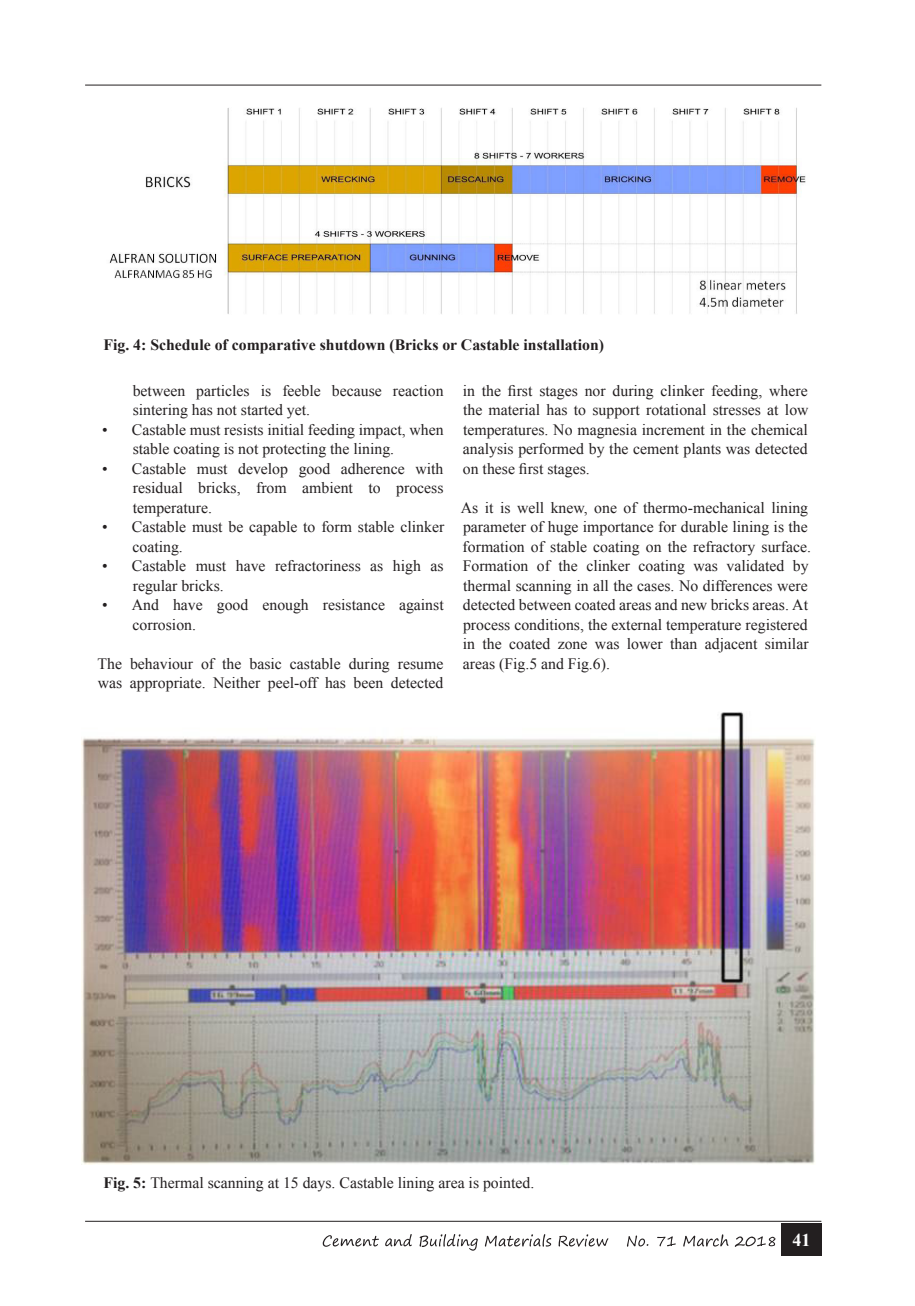
<style>
.page{position:relative;width:915px;height:1306px;background:#fff}
.page>*{position:absolute;margin:0;border:0;box-sizing:border-box;transform-origin:0 0}
.t1{font:700 18px "Times New Roman";color:#fff}
.t2{font:15.75px/19.5px "Times New Roman";color:#231f20}
.t3{font:700 15.75px "Times New Roman";color:#231f20}
.s1{font-weight:700}
</style>
<div class="page">
<hr style="left:85px;top:85px;width:736px;height:1px;background:#231f20">
<hr style="left:85px;top:1220px;width:736px;height:1px;background:#231f20">
<div style="left:781px;top:1223px;width:40px;height:32px;background:#231f20"></div>
<svg style="left:322px;top:1234px;width:453px;height:16px"></svg>
<img style="left:109px;top:108px;width:697px;height:206px">
<img style="left:81px;top:712px;width:734px;height:452px">
<p class="t3" style="left:103px;top:333px;width:502px">Fig. 4: Schedule of comparative shutdown (Bricks or Castable installation)</p>
<p class="t2" style="left:133px;top:380px;width:312px">between particles is feeble because reaction sintering has not started yet.</p>
<p class="t2" style="left:133px;top:419px;width:312px;text-indent:-31px">• Castable must resists initial feeding impact, when stable coating is not protecting the lining.</p>
<p class="t2" style="left:133px;top:458px;width:312px;text-align:justify;text-indent:-31px">• Castable must develop good adherence with residual bricks, from ambient to process temperature.</p>
<p class="t2" style="left:132px;top:516px;width:313px;text-indent:-30px">• Castable must be capable to form stable clinker coating.</p>
<p class="t2" style="left:133px;top:555px;width:312px;text-indent:-31px">• Castable must have refractoriness as high as regular bricks.</p>
<p class="t2" style="left:132px;top:594px;width:312px;text-indent:-30px">• And have good enough resistance against corrosion.</p>
<p class="t2" style="left:97px;top:653px;width:347px">The behaviour of the basic castable during resume was appropriate. Neither peel-off has been detected</p>
<p class="t2" style="left:462px;top:380px;width:347px;text-align:justify">in the first stages nor during clinker feeding, where the material has to support rotational stresses at low temperatures. No magnesia increment in the chemical analysis performed by the cement plants was detected on these first stages.</p>
<p class="t2" style="left:460px;top:497px;width:351px">As it is well knew, one of thermo-mechanical lining parameter of huge importance for durable lining is the formation of stable coating on the refractory surface.<br>Formation of the clinker coating was validated by thermal scanning in all the cases. No differences were detected between coated areas and new bricks areas. At process conditions, the external temperature registered in the coated zone was lower than adjacent similar areas (Fig.5 and Fig.6).</p>
<p class="t2" style="left:103px;top:1172px;width:432px"><span class="s1">Fig. 5:</span> Thermal scanning at 15 days. Castable lining area is pointed.</p>
<p class="t1" style="left:792px;top:1226px;width:19px">41</p>
</div>
